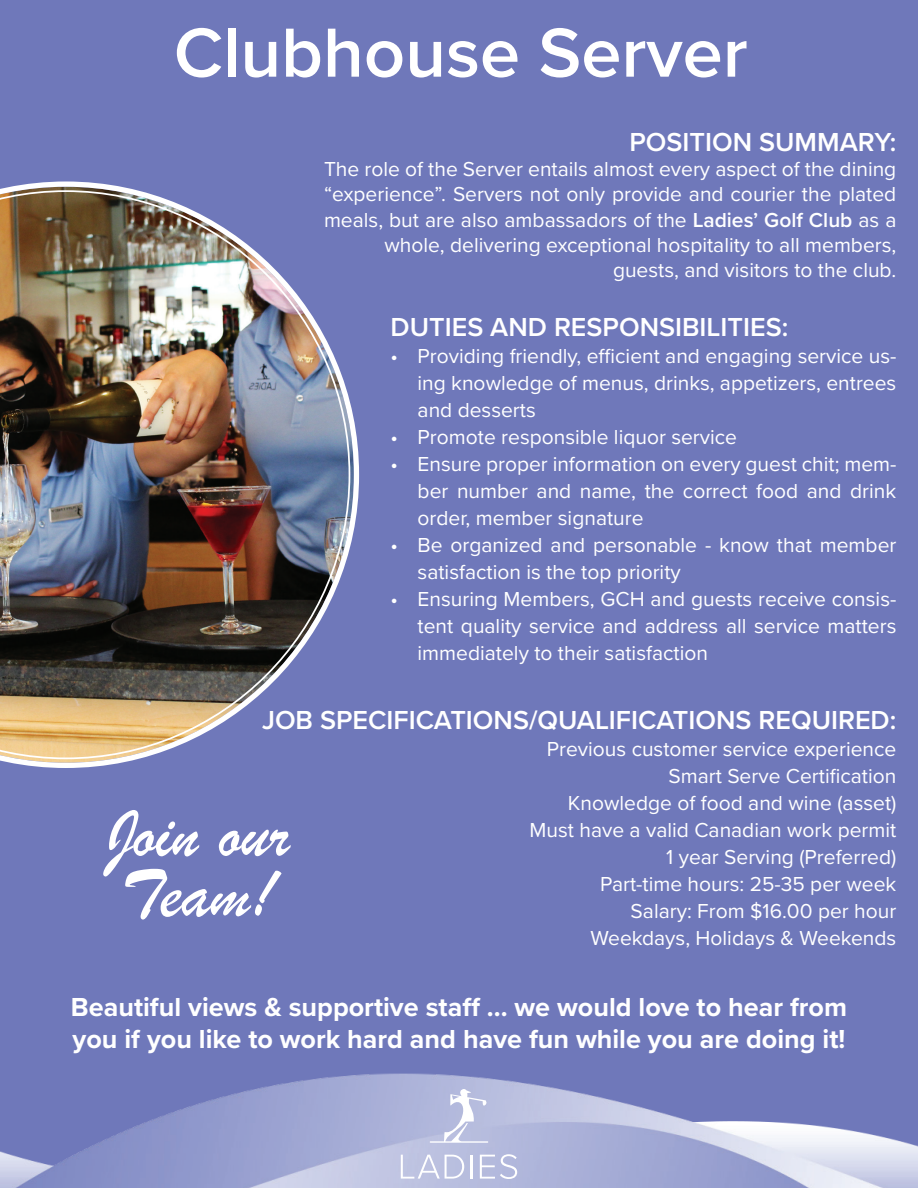
<style>
.page{position:relative;width:918px;height:1188px;background:#6f78ba}
.page>*{position:absolute;margin:0;border:0;box-sizing:border-box;transform-origin:0 0}
.t1{font:600 72px "Proxima Nova";color:#fff}
.t2{font:72px/60px "Brush Script";color:#fff}
.t3{font:700 27px/32.4px "Proxima Nova";color:#fff}
.t4{font:600 27px "Proxima Nova";color:#fff}
.t5{font:21px/27px "Proxima Nova";color:#fff;text-align:justify}
.s1{font-weight:600}
</style>
<div class="page">
<img style="left:0;top:1073px;width:918px;height:115px">
<svg style="left:0;top:182px;width:359px;height:586px"></svg>
<img style="left:0;top:190px;width:350px;height:569px">
<svg style="left:401px;top:1155px;width:63px;height:24px;background:#cacee6"></svg>
<hr style="left:471px;top:1155px;width:2px;height:24px;background:#fff">
<svg style="left:480px;top:1154px;width:37px;height:25px"></svg>
<svg style="left:430px;top:1089px;width:58px;height:54px;background:#c2c7e3"></svg>
<h1 class="t1" style="left:174px;top:-1px;width:575px">Clubhouse Server</h1>
<p class="t4" style="left:629px;top:122px;width:268px">POSITION SUMMARY:</p>
<p class="t5" style="left:324px;top:156px;width:574px;line-height:25.2px;text-align:right">The role of the Server entails almost every aspect of the dining “experience”. Servers not only provide and courier the plated meals, but are also ambassadors of the <span class="s1">Ladies’ Golf Club</span> as a whole, delivering exceptional hospitality to all members, guests, and visitors to the club.</p>
<p class="t4" style="left:391px;top:307px;width:399px">DUTIES AND RESPONSIBILITIES:</p>
<p class="t5" style="left:418px;top:342px;width:480px;text-indent:-27px">• Providing friendly, efficient and engaging service us&shy;ing knowledge of menus, drinks, appetizers, entrees and desserts</p>
<p class="t5" style="left:391px;top:423px;width:348px">• Promote responsible liquor service</p>
<p class="t5" style="left:418px;top:450px;width:480px;text-indent:-27px">• Ensure proper information on every guest chit; mem&shy;ber number and name, the correct food and drink order, member signature</p>
<p class="t5" style="left:418px;top:531px;width:480px;text-indent:-27px">• Be organized and personable - know that member satisfaction is the top priority</p>
<p class="t5" style="left:418px;top:585px;width:480px;text-indent:-27px">• Ensuring Members, GCH and guests receive consis&shy;tent quality service and address all service matters immediately to their satisfaction</p>
<p class="t4" style="left:262px;top:700px;width:636px">JOB SPECIFICATIONS/QUALIFICATIONS REQUIRED:</p>
<p class="t5" style="left:530px;top:735px;width:368px;text-align:right">Previous customer service experience<br>Smart Serve Certification<br>Knowledge of food and wine (asset)<br>Must have a valid Canadian work permit<br>1 year Serving (Preferred)<br>Part-time hours: 25-35 per week<br>Salary: From $16.00 per hour<br>Weekdays, Holidays &amp; Weekends</p>
<h1 class="t2" style="left:106px;top:805px;width:185px">Join our<br>Team!</h1>
<p class="t3" style="left:71px;top:990px;width:778px">Beautiful views &amp; supportive staff ... we would love to hear from you if you like to work hard and have fun while you are doing it!</p>
</div>
